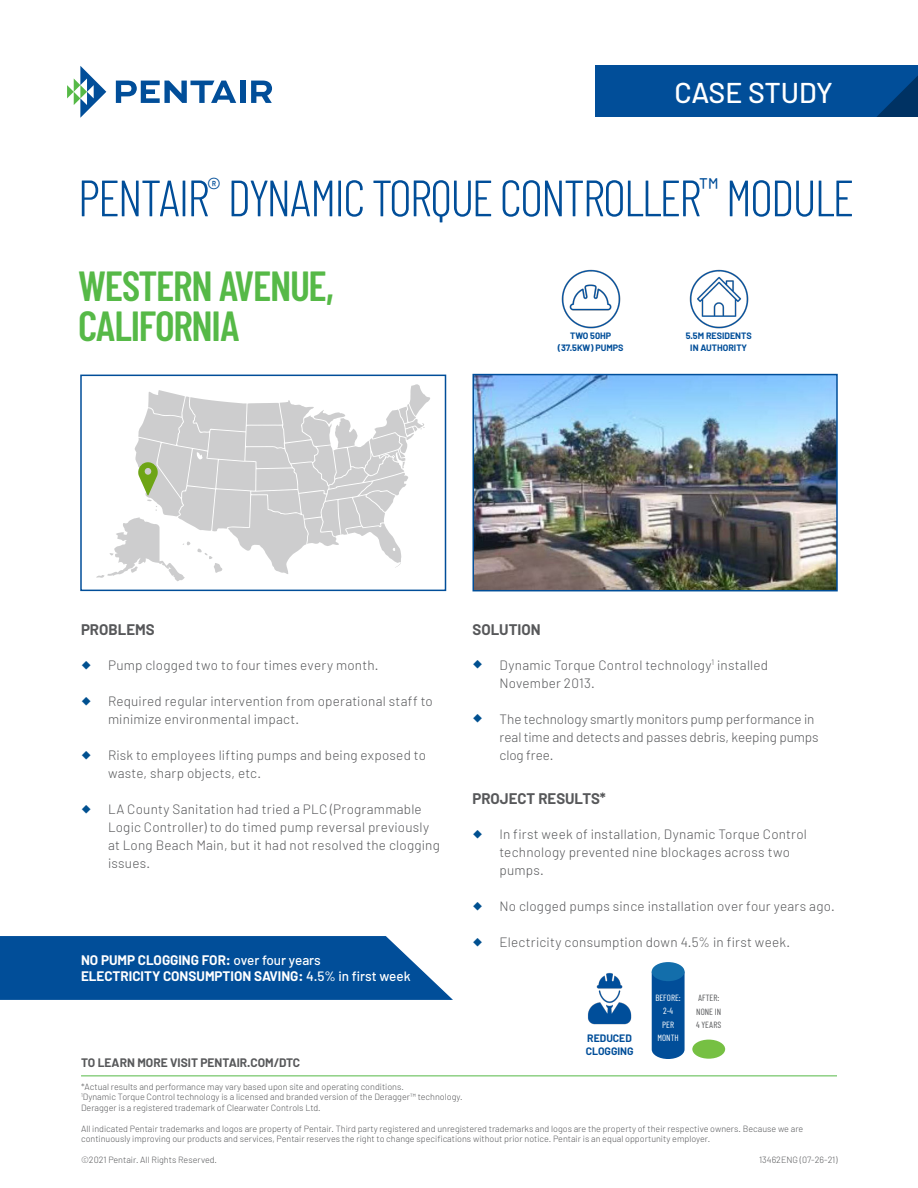
<style>
.page{position:relative;width:918px;height:1188px;background:#fff}
.page>*{position:absolute;margin:0;border:0;box-sizing:border-box;transform-origin:0 0}
.t1{font:300 51px "Barlow Condensed";letter-spacing:-.04em;color:#014e99}
.t2{font:600 42px "Barlow Condensed";letter-spacing:-.03em;color:#56b947}
.t3{font:500 28.65px "Barlow";letter-spacing:-.005em;color:#fff}
.Subhead_Body_Copy{font:700 15px "Barlow";color:#57585a}
.Features_Bullet_Poin{font:300 13.5px/18px "Barlow";letter-spacing:.015em;color:#57585a}
.Features_Bullet_Poin-2{font:300 13.5px/18px "Barlow";letter-spacing:-.005em;color:#57585a}
.t4{font:700 13.5px/16.5px "Barlow";color:#fff}
.t5{font:700 12px "Barlow";color:#57585a}
.Subhead_Body_Copy-2{font:700 10.5px/13.5px "Barlow";color:#014e99}
.Back_Page_Trademark{font:300 9px/10.5px "Barlow";color:#57585a}
.Subhead_Body_Copy-3{font:700 9px/12px "Barlow";color:#014e99;text-align:center}
.Subhead_Body_Copy-4{font:9px "Barlow Condensed";color:#57585a}
.Subhead_Body_Copy-5{font:9px "Barlow Condensed";color:#fff}
.s1{font-weight:500}
</style>
<div class="page">
<svg style="left:67px;top:66px;width:39px;height:52px"></svg>
<svg style="left:116px;top:81px;width:120px;height:22px"></svg>
<div style="left:240px;top:81px;width:5px;height:22px;background:#014e99"></div>
<svg style="left:251px;top:81px;width:21px;height:22px"></svg>
<img style="left:475px;top:377px;width:360px;height:211px">
<div style="left:472px;top:374px;width:366px;height:217px;border:2px solid #014e99"></div>
<div style="left:80px;top:375px;width:366px;height:216px;border:2px solid #014e99"></div>
<svg style="left:96px;top:384px;width:334px;height:197px"></svg>
<img style="left:689px;top:269px;width:59px;height:59px">
<svg style="left:0;top:936px;width:453px;height:64px;background:#145ba0"></svg>
<img style="left:561px;top:269px;width:59px;height:59px">
<img style="left:587px;top:972px;width:45px;height:53px">
<div style="left:652px;top:974px;width:33px;height:85px;background:#014e99"></div>
<div style="left:692px;top:1040px;width:33px;height:19px;background:#76c043;border-radius:50%"></div>
<div style="left:652px;top:962px;width:33px;height:19px;background:#136eab;border-radius:50%"></div>
<div style="left:595px;top:65px;width:323px;height:52px;background:#014e99"></div>
<svg style="left:877px;top:76px;width:41px;height:41px"></svg>
<hr style="left:81px;top:1076px;width:756px;height:1px;background:#56b947">
<p class="t3" style="left:674px;top:75px;width:160px">CASE STUDY</p>
<p class="t1" style="left:78px;top:166px;width:778px">PENTAIR<sup>®</sup> DYNAMIC TORQUE CONTROLLER<sup>™</sup> MODULE</p>
<p class="t2" style="left:78px;top:260px;width:258px">WESTERN AVENUE,</p>
<p class="t2" style="left:78px;top:300px;width:164px">CALIFORNIA</p>
<p class="Subhead_Body_Copy-3" style="left:558px;top:330px;width:67px">TWO 50HP (37.5KW) PUMPS</p>
<p class="Subhead_Body_Copy-3" style="left:686px;top:330px;width:68px">5.5M RESIDENTS<br>IN AUTHORITY</p>
<p class="Subhead_Body_Copy" style="left:81px;top:621px;width:75px">PROBLEMS</p>
<p class="Subhead_Body_Copy" style="left:472px;top:620px;width:70px">SOLUTION</p>
<p class="Features_Bullet_Poin" style="left:108px;top:656px;width:272px">Pump clogged two to four times every month.</p>
<p class="Features_Bullet_Poin" style="left:108px;top:692px;width:326px">Required regular intervention from operational staff to minimize environmental impact.</p>
<p class="Features_Bullet_Poin" style="left:108px;top:746px;width:320px">Risk to employees lifting pumps and being exposed to waste, sharp objects, etc.</p>
<p class="Features_Bullet_Poin" style="left:108px;top:800px;width:333px">LA County Sanitation had tried a PLC (Programmable Logic Controller) to do timed pump reversal previously at Long Beach Main, but it had not resolved the clogging issues.</p>
<p class="Features_Bullet_Poin" style="left:500px;top:656px;width:270px">Dynamic Torque Control technology<sup>1</sup> installed<br>November 2013.</p>
<p class="Features_Bullet_Poin-2" style="left:500px;top:710px;width:321px">The technology smartly monitors pump performance in real time and detects and passes debris, keeping pumps clog free.</p>
<p class="Subhead_Body_Copy" style="left:472px;top:790px;width:135px">PROJECT RESULTS*</p>
<p class="Features_Bullet_Poin" style="left:500px;top:825px;width:309px">In first week of installation, Dynamic Torque Control technology prevented nine blockages across two pumps.</p>
<p class="Features_Bullet_Poin" style="left:500px;top:897px;width:337px">No clogged pumps since installation over four years ago.</p>
<p class="Features_Bullet_Poin" style="left:500px;top:933px;width:292px">Electricity consumption down 4.5% in first week.</p>
<p class="t4" style="left:81px;top:952px;width:331px">NO PUMP CLOGGING FOR: <span class="s1">over four years<br></span>ELECTRICITY CONSUMPTION SAVING: <span class="s1">4.5% in first week</span></p>
<p class="t5" style="left:81px;top:1055px;width:221px">TO LEARN MORE VISIT PENTAIR.COM/DTC</p>
<p class="Subhead_Body_Copy-2" style="left:586px;top:1031px;width:49px">REDUCED<br>CLOGGING</p>
<p class="Subhead_Body_Copy-5" style="left:655px;top:992px;width:27px">BEFORE:</p>
<p class="Subhead_Body_Copy-5" style="left:663px;top:1005px;width:12px">2-4</p>
<p class="Subhead_Body_Copy-5" style="left:662px;top:1019px;width:13px">PER</p>
<p class="Subhead_Body_Copy-5" style="left:658px;top:1032px;width:23px">MONTH</p>
<p class="Subhead_Body_Copy-4" style="left:698px;top:992px;width:23px">AFTER:</p>
<p class="Subhead_Body_Copy-4" style="left:696px;top:1006px;width:27px">NONE IN</p>
<p class="Subhead_Body_Copy-4" style="left:696px;top:1019px;width:27px">4 YEARS</p>
<p class="Back_Page_Trademark" style="left:81px;top:1081px;width:324px">*Actual results and performance may vary based upon site and operating conditions.</p>
<p class="Back_Page_Trademark" style="left:81px;top:1092px;width:383px"><sup>1</sup>Dynamic Torque Control technology is a licensed and branded version of the Deragger™ technology.</p>
<p class="Back_Page_Trademark" style="left:81px;top:1102px;width:241px">Deragger is a registered trademark of Clearwater Controls Ltd.</p>
<p class="Back_Page_Trademark" style="left:81px;top:1123px;width:724px">All indicated Pentair trademarks and logos are property of Pentair. Third party registered and unregistered trademarks and logos are the property of their respective owners. Because we are continuously improving our products and services, Pentair reserves the right to change specifications without prior notice. Pentair is an equal opportunity employer.</p>
<p class="Back_Page_Trademark" style="left:81px;top:1155px;width:137px">©2021 Pentair. All Rights Reserved.</p>
<p class="Back_Page_Trademark" style="left:759px;top:1155px;width:80px">13462ENG (07-26-21)</p>
</div>
